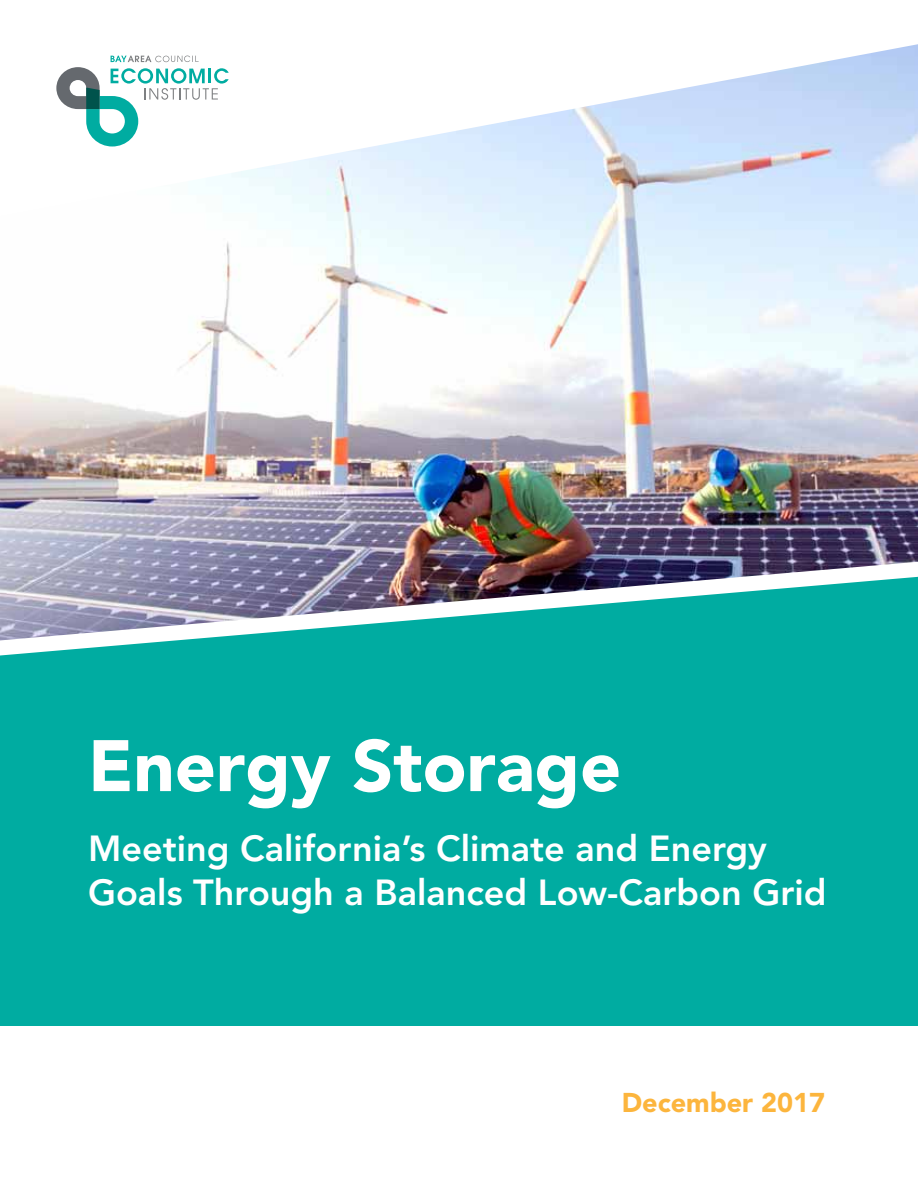
<style>
.page{position:relative;width:918px;height:1188px;background:#fff}
.page>*{position:absolute;margin:0;border:0;box-sizing:border-box;transform-origin:0 0}
.t1{font:900 72px "Avenir LT Std";color:#fff}
.t2{font:800 36px/43.2px "Avenir LT Std";color:#fff}
.t3{font:900 27px "Avenir LT Std";color:#fcb53d}
</style>
<div class="page">
<img style="left:0;top:44px;width:918px;height:508px">
<div style="left:0;top:665px;width:918px;height:361px;background:#00aca1"></div>
<img style="left:0;top:552px;width:918px;height:113px">
<h1 class="t1" style="left:88px;top:722px;width:535px">Energy Storage</h1>
<p class="t2" style="left:88px;top:827px;width:740px">Meeting California’s Climate and Energy<br>Goals Through a Balanced Low-Carbon Grid</p>
<p class="t3" style="left:622px;top:1086px;width:205px">December 2017</p>
</div>
